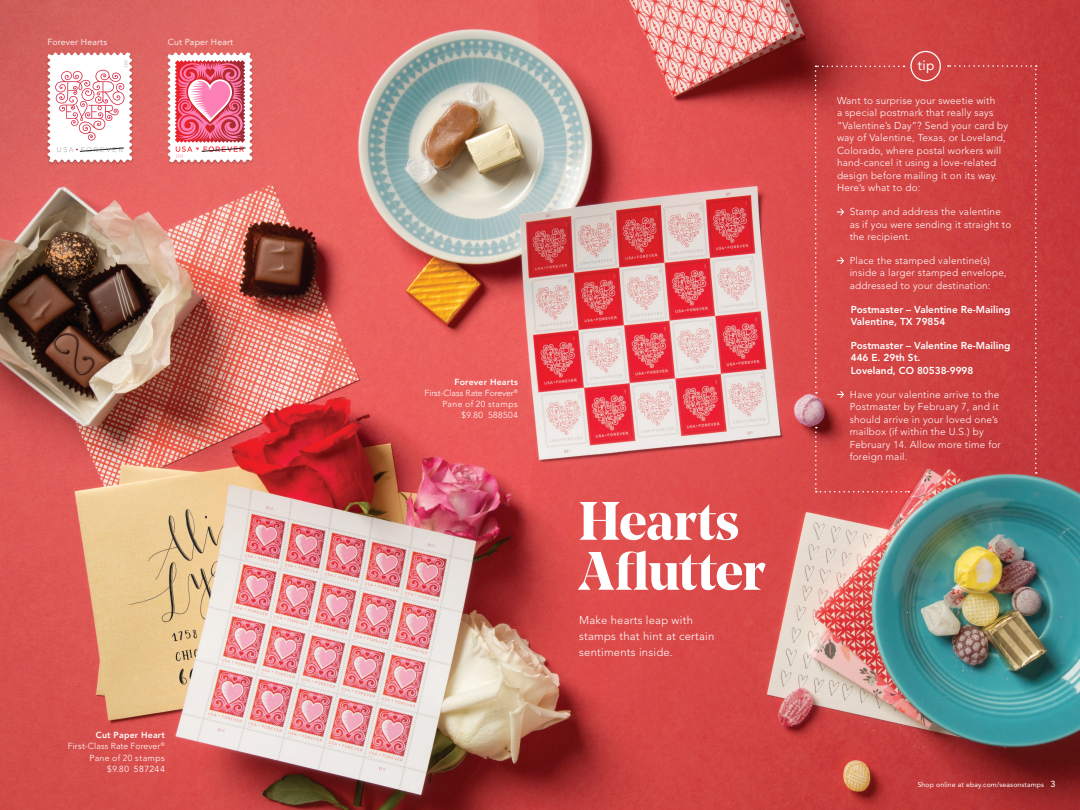
<style>
.page{position:relative;width:1080px;height:810px;background:#fff}
.page>*{position:absolute;margin:0;border:0;box-sizing:border-box;transform-origin:0 0}
.Page_Headings{font:700 53.75px/50px "Noe Display";letter-spacing:-.01em;color:#fff}
.Body_Text{font:13.75px "Avenir";color:#fff}
.Body_Text-2{font:300 11.25px/16.2px "Avenir";letter-spacing:.02em;color:#fff}
.Body_Text-3{font:300 10px/12.5px "Avenir";letter-spacing:.02em;color:#fff}
.Body_Text-4{font:800 10px/12.5px "Avenir";color:#fff}
.Listing_Titles{font:300 8.75px/11.2px "Avenir";letter-spacing:-.01em;color:#fff;text-align:right}
.Listings{font:300 8.75px "Avenir";letter-spacing:.03em;color:#fff}
.Listing_Titles-2{font:8.75px "Avenir";letter-spacing:.02em;color:#fff}
.Listings-2{font:300 8.75px "Avenir";letter-spacing:.01em;color:#fff}
.Listing_Titles-3{font:800 8.75px "Avenir";letter-spacing:.02em;color:#fff}
.Listings-3{font:8.75px "Avenir";letter-spacing:.035em;color:#fff}
.Listing_Titles-4{font:300 8.75px "Avenir";letter-spacing:.055em;color:#fff}
.Body_Text-5{font:6.88px "Avenir";letter-spacing:.02em;color:#fff}
.s1{font-weight:300}
.s2{font-weight:800}
.s3{font-weight:500;font-size:8.75px}
</style>
<div class="page">
<img style="left:0;top:0;width:1080px;height:810px">
<div style="left:910px;top:51px;width:31px;height:30px;border:1px solid #fff;border-radius:50%"></div>
<svg style="left:815px;top:66px;width:89px;height:333px;background:#d54747"></svg>
<div style="left:948px;top:65px;width:89px;height:409px;background:#cb3d3e"></div>
<svg style="left:815px;top:427px;width:94px;height:66px;background:#d14444"></svg>
<div style="left:167px;top:52px;width:87px;height:113px;background:#231f20;opacity:.25"></div>
<div style="left:47px;top:52px;width:87px;height:113px;background:#231f20;opacity:.25"></div>
<svg style="left:48px;top:53px;width:84px;height:109px"></svg>
<svg style="left:168px;top:52px;width:84px;height:110px"></svg>
<p class="Listing_Titles-2" style="left:48px;top:37px;width:61px">Forever Hearts</p>
<p class="Listing_Titles-2" style="left:168px;top:37px;width:67px">Cut Paper Heart</p>
<p class="Listing_Titles-3" style="left:96px;top:730px;width:71px">Cut Paper Heart</p>
<p class="Listings-2" style="left:68px;top:741px;width:99px">First-Class Rate Forever<sup>®</sup></p>
<p class="Listings" style="left:89px;top:752px;width:77px">Pane of 20 stamps</p>
<p class="Listings-3" style="left:107px;top:764px;width:59px"><span class="s1">$9.80</span> 587244</p>
<p class="Listing_Titles" style="left:425px;top:376px;width:95px"><span class="s2">Forever Hearts<br></span>First-Class Rate Forever<sup>®</sup></p>
<p class="Listings" style="left:442px;top:399px;width:77px">Pane of 20 stamps</p>
<p class="Listing_Titles-4" style="left:462px;top:410px;width:58px">$9.80 588504</p>
<p class="Page_Headings" style="left:579px;top:495px;width:188px">Hearts<br>Aflutter</p>
<p class="Body_Text-2" style="left:579px;top:612px;width:137px">Make hearts leap with stamps that hint at certain sentiments inside.</p>
<p class="Body_Text" style="left:917px;top:57px;width:19px">tip</p>
<p class="Body_Text-3" style="left:837px;top:94px;width:173px">Want to surprise your sweetie with<br>a special postmark that really says “Valentine’s Day”? Send your card by way of Valentine, Texas, or Loveland, Colorado, where postal workers will hand-cancel it using a love-related design before mailing it on its way.<br>Here’s what to do:</p>
<p class="Body_Text-3" style="left:850px;top:205px;width:163px">Stamp and address the valentine as if you were sending it straight to the recipient.</p>
<p class="Body_Text-3" style="left:850px;top:254px;width:159px">Place the stamped valentine(s) inside a larger stamped envelope, addressed to your destination:</p>
<p class="Body_Text-4" style="left:851px;top:303px;width:161px">Postmaster – Valentine Re-Mailing<br>Valentine, TX 79854</p>
<p class="Body_Text-4" style="left:851px;top:339px;width:161px">Postmaster – Valentine Re-Mailing<br>446 E. 29th St.<br>Loveland, CO 80538-9998</p>
<p class="Body_Text-3" style="left:850px;top:388px;width:153px">Have your valentine arrive to the<br>Postmaster by February 7, and it should arrive in your loved one’s mailbox (if within the U.S.) by<br>February 14. Allow more time for foreign mail.</p>
<p class="Body_Text-5" style="left:918px;top:780px;width:139px">Shop online at ebay.com/seasonstamps <span class="s3">3</span></p>
</div>
